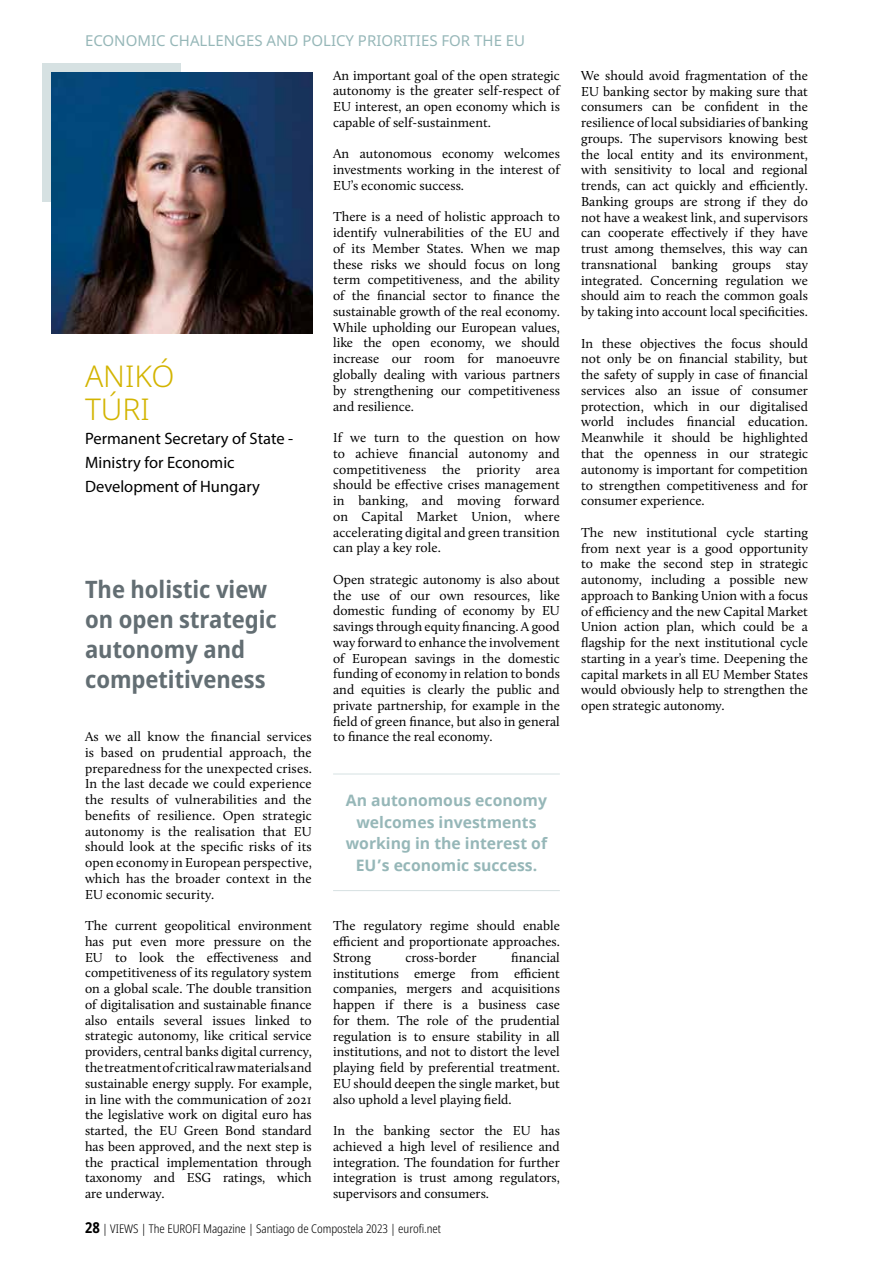
<style>
.page{position:relative;width:893px;height:1263px;background:#fff}
.page>*{position:absolute;margin:0;border:0;box-sizing:border-box;transform-origin:0 0}
.t1{font:300 30px/33px "Noto Sans";color:#d3b400}
.t2{font:700 semi-condensed 24px/30px "Noto Sans";color:#636e73}
.t3{font:16.5px/24px "Myriad Pro";color:#000}
.t4{font:700 15.75px/21.6px "Noto Sans";color:#96b7b8;text-align:center}
.t5{font:15px "Noto Sans";color:#96b7b8}
.t6{font:13.5px/15.8px "Calluna";color:#000;text-align:justify}
.t7{font:300 condensed 12px "Noto Sans";color:#000}
.s1{font-weight:700;font-size:15px}
</style>
<div class="page">
<div style="left:43px;top:64px;width:138px;height:138px;background:#d6e1e2"></div>
<img style="left:51px;top:72px;width:262px;height:262px">
<hr style="left:333px;top:774px;width:227px;height:1px;background:#d6e1e2">
<hr style="left:333px;top:890px;width:227px;height:1px;background:#d6e1e2">
<p class="t5" style="left:85px;top:30px;width:442px">ECONOMIC CHALLENGES AND POLICY PRIORITIES FOR THE EU</p>
<h1 class="t1" style="left:85px;top:360px;width:91px">ANIKÓ<br>TÚRI</h1>
<p class="t3" style="left:85px;top:426px;width:210px">Permanent Secretary of State -<br>Ministry for Economic<br>Development of Hungary</p>
<h2 class="t2" style="left:85px;top:575px;width:193px">The holistic view on open strategic autonomy and competitiveness</h2>
<p class="t6" style="left:85px;top:729px;width:228px">As we all know the financial services is based on prudential approach, the preparedness for the unexpected crises.<br>In the last decade we could experience the results of vulnerabilities and the benefits of resilience. Open strategic autonomy is the realisation that EU should look at the specific risks of its open economy in European perspective, which has the broader context in the EU economic security.</p>
<p class="t6" style="left:85px;top:918px;width:228px">The current geopolitical environment has put even more pressure on the EU to look the effectiveness and competitiveness of its regulatory system on a global scale. The double transition of digitalisation and sustainable finance also entails several issues linked to strategic autonomy, like critical service providers, central banks digital currency, the treatment of critical raw materials and sustainable energy supply. For example, in line with the communication of 2021 the legislative work on digital euro has started, the EU Green Bond standard has been approved, and the next step is the practical implementation through taxonomy and ESG ratings, which are underway.</p>
<p class="t6" style="left:333px;top:67px;width:228px">An important goal of the open strategic autonomy is the greater self-respect of EU interest, an open economy which is capable of self-sustainment.</p>
<p class="t6" style="left:333px;top:146px;width:228px">An autonomous economy welcomes investments working in the interest of EU’s economic success.</p>
<p class="t6" style="left:333px;top:209px;width:228px">There is a need of holistic approach to identify vulnerabilities of the EU and of its Member States. When we map these risks we should focus on long term competitiveness, and the ability of the financial sector to finance the sustainable growth of the real economy.<br>While upholding our European values, like the open economy, we should increase our room for manoeuvre globally dealing with various partners by strengthening our competitiveness and resilience.</p>
<p class="t6" style="left:333px;top:429px;width:228px">If we turn to the question on how to achieve financial autonomy and competitiveness the priority area should be effective crises management in banking, and moving forward on Capital Market Union, where accelerating digital and green transition can play a key role.</p>
<p class="t6" style="left:333px;top:571px;width:228px">Open strategic autonomy is also about the use of our own resources, like domestic funding of economy by EU savings through equity financing. A good way forward to enhance the involvement of European savings in the domestic funding of economy in relation to bonds and equities is clearly the public and private partnership, for example in the field of green finance, but also in general to finance the real economy.</p>
<p class="t4" style="left:346px;top:790px;width:203px">An autonomous economy welcomes investments working in the interest of<br>EU’s economic success.</p>
<p class="t6" style="left:333px;top:918px;width:228px">The regulatory regime should enable efficient and proportionate approaches.<br>Strong</p>
<p class="t6" style="left:333px;top:949px;width:228px;text-indent:178px">financial institutions emerge from efficient companies, mergers and acquisitions happen if there is a business case for them. The role of the prudential regulation is to ensure stability in all institutions, and not to distort the level playing field by preferential treatment.<br>EU should deepen the single market, but also uphold a level playing field.</p>
<p class="t6" style="left:333px;top:1123px;width:228px">In the banking sector the EU has achieved a high level of resilience and integration. The foundation for further integration is trust among regulators, supervisors and consumers.</p>
<p class="t6" style="left:405px;top:949px;width:73px">cross-border</p>
<p class="t7" style="left:85px;top:1220px;width:358px"><span class="s1">28</span> | VIEWS | The EUROFI Magazine | Santiago de Compostela 2023 | eurofi.net</p>
<p class="t6" style="left:581px;top:67px;width:228px">We should avoid fragmentation of the EU banking sector by making sure that consumers can be confident in the resilience of local subsidiaries of banking groups. The supervisors knowing best the local entity and its environment, with sensitivity to local and regional trends, can act quickly and efficiently.<br>Banking groups are strong if they do not have a weakest link, and supervisors can cooperate effectively if they have trust among themselves, this way can transnational banking groups stay integrated. Concerning regulation we should aim to reach the common goals by taking into account local specificities.</p>
<p class="t6" style="left:581px;top:335px;width:228px">In these objectives the focus should not only be on financial stability, but the safety of supply in case of financial services also an issue of consumer protection, which in our digitalised world includes financial education.<br>Meanwhile it should be highlighted that the openness in our strategic autonomy is important for competition to strengthen competitiveness and for consumer experience.</p>
<p class="t6" style="left:581px;top:524px;width:228px">The new institutional cycle starting from next year is a good opportunity to make the second step in strategic autonomy, including a possible new approach to Banking Union with a focus of efficiency and the new Capital Market Union action plan, which could be a flagship for the next institutional cycle starting in a year’s time. Deepening the capital markets in all EU Member States would obviously help to strengthen the open strategic autonomy.</p>
</div>
